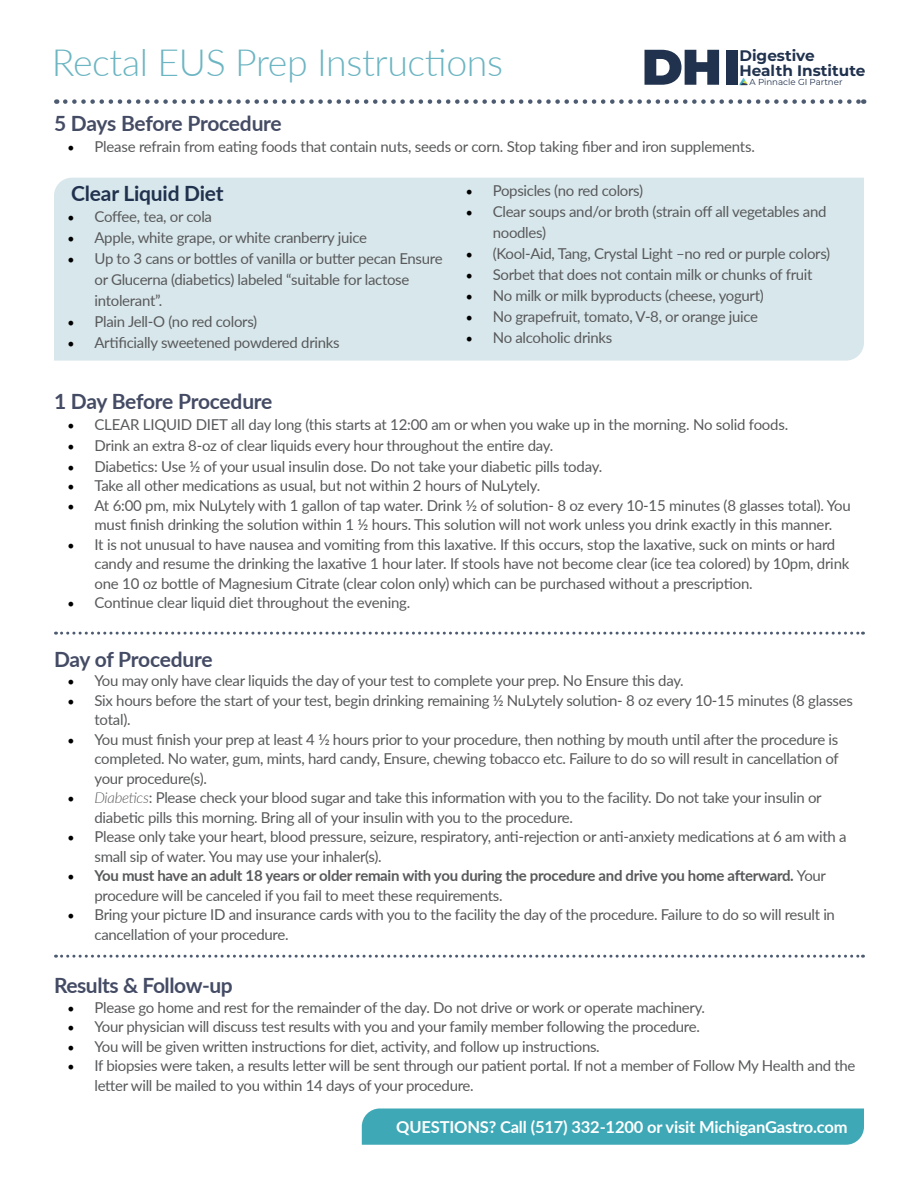
<style>
.page{position:relative;width:918px;height:1188px;background:#fff}
.page>*{position:absolute;margin:0;border:0;box-sizing:border-box;transform-origin:0 0}
.t1{font:300 37.5px "Lato";letter-spacing:-.01em;color:#6cb5c2}
.t2{font:700 21px "Lato";letter-spacing:-.02em;color:#444b64}
.t3{font:700 21px "Lato";letter-spacing:-.01em;color:#21324e}
.t4{font:700 16.5px "Lato";letter-spacing:-.01em;color:#fff}
.t5{font:700 15.3px/15px "Montserrat";color:#21324e}
.t6{font:15px/19.5px "Lato";letter-spacing:-.02em;color:#58595b}
.t7{font:700 15px/19.5px "Lato";letter-spacing:-.02em;color:#58595b}
.t8{font:8.7px "Montserrat";color:#21324e}
.s1{font-family:"Minion Pro";font-size:18px;color:#000}
.s2{font-weight:300;font-style:italic}
.s3{font-family:"Minion Pro";font-weight:400;font-size:18px;color:#000}
.s4{font-weight:400}
</style>
<div class="page">
<div style="left:362px;top:1108px;width:502px;height:37px;background:#3ea8b6"></div>
<div style="left:54px;top:178px;width:810px;height:183px;background:#d8e7eb"></div>
<svg style="left:645px;top:50px;width:74px;height:35px"></svg>
<div style="left:726px;top:50px;width:12px;height:35px;background:#21324e"></div>
<svg style="left:740px;top:78px;width:8px;height:8px"></svg>
<svg style="left:56px;top:632px;width:807px;height:3px"></svg>
<svg style="left:56px;top:955px;width:807px;height:3px"></svg>
<svg style="left:65px;top:99px;width:799px;height:5px"></svg>
<h1 class="t1" style="left:52px;top:37px;width:453px">Rectal EUS Prep Instructions</h1>
<p class="t5" style="left:739px;top:47px;width:127px">Digestive<br>Health Institute</p>
<p class="t8" style="left:750px;top:76px;width:95px">A Pinnacle GI Partner</p>
<h2 class="t2" style="left:54px;top:108px;width:229px">5 Days Before Procedure</h2>
<p class="t6" style="left:68px;top:137px;width:689px"><span class="s1">•</span> Please refrain from eating foods that contain nuts, seeds or corn. Stop taking fiber and iron supplements.</p>
<h2 class="t3" style="left:71px;top:178px;width:154px">Clear Liquid Diet</h2>
<p class="t6" style="left:68px;top:206px;width:146px"><span class="s1">•</span> Coffee, tea, or cola</p>
<p class="t6" style="left:68px;top:227px;width:301px"><span class="s1">•</span> Apple, white grape, or white cranberry juice</p>
<p class="t6" style="left:94px;top:248px;width:350px;line-height:21px;text-indent:-27px"><span class="s1">•</span> Up to 3 cans or bottles of vanilla or butter pecan Ensure or Glucerna (diabetics) labeled “suitable for lactose intolerant”.</p>
<p class="t6" style="left:68px;top:311px;width:191px"><span class="s1">•</span> Plain Jell-O (no red colors)</p>
<p class="t6" style="left:68px;top:332px;width:274px"><span class="s1">•</span> Artificially sweetened powdered drinks</p>
<p class="t6" style="left:466px;top:181px;width:179px"><span class="s1">•</span> Popsicles (no red colors)</p>
<p class="t6" style="left:493px;top:201px;width:335px;line-height:21px;text-indent:-27px"><span class="s1">•</span> Clear soups and/or broth (strain off all vegetables and noodles)</p>
<p class="t6" style="left:466px;top:244px;width:366px"><span class="s1">•</span> (Kool-Aid, Tang, Crystal Light –no red or purple colors)</p>
<p class="t6" style="left:466px;top:265px;width:348px"><span class="s1">•</span> Sorbet that does not contain milk or chunks of fruit</p>
<p class="t6" style="left:466px;top:286px;width:300px"><span class="s1">•</span> No milk or milk byproducts (cheese, yogurt)</p>
<p class="t6" style="left:466px;top:307px;width:294px"><span class="s1">•</span> No grapefruit, tomato, V-8, or orange juice</p>
<p class="t6" style="left:466px;top:328px;width:148px"><span class="s1">•</span> No alcoholic drinks</p>
<h2 class="t2" style="left:54px;top:386px;width:220px">1 Day Before Procedure</h2>
<p class="t6" style="left:68px;top:414px;width:722px"><span class="s1">•</span> CLEAR LIQUID DIET all day long (this starts at 12:00 am or when you wake up in the morning. No solid foods.</p>
<p class="t6" style="left:68px;top:435px;width:487px"><span class="s1">•</span> Drink an extra 8-oz of clear liquids every hour throughout the entire day.</p>
<p class="t6" style="left:68px;top:456px;width:536px"><span class="s1">•</span> Diabetics: Use ½ of your usual insulin dose. Do not take your diabetic pills today.</p>
<p class="t6" style="left:68px;top:475px;width:474px"><span class="s1">•</span> Take all other medications as usual, but not within 2 hours of NuLytely.</p>
<p class="t6" style="left:68px;top:495px;width:785px;text-align:center"><span class="s1">•</span> At 6:00 pm, mix NuLytely with 1 gallon of tap water. Drink 1/2 of solution- 8 oz every 10-15 minutes (8 glasses total). You must finish drinking the solution within 1 ½ hours. This solution will not work unless you drink exactly in this manner.</p>
<p class="t6" style="left:94px;top:534px;width:756px;text-indent:-27px"><span class="s1">•</span> It is not unusual to have nausea and vomiting from this laxative. If this occurs, stop the laxative, suck on mints or hard candy and resume the drinking the laxative 1 hour later. If stools have not become clear (ice tea colored) by 10pm, drink one 10 oz bottle of Magnesium Citrate (clear colon only) which can be purchased without a prescription.</p>
<p class="t6" style="left:68px;top:592px;width:344px"><span class="s1">•</span> Continue clear liquid diet throughout the evening.</p>
<h2 class="t2" style="left:54px;top:644px;width:160px">Day of Procedure</h2>
<p class="t6" style="left:68px;top:670px;width:618px"><span class="s1">•</span> You may only have clear liquids the day of your test to complete your prep. No Ensure this day.</p>
<p class="t6" style="left:94px;top:690px;width:760px;text-indent:-27px"><span class="s1">•</span> Six hours before the start of your test, begin drinking remaining ½ NuLytely solution- 8 oz every 10-15 minutes (8 glasses total).</p>
<p class="t6" style="left:94px;top:729px;width:746px;text-align:justify;text-indent:-27px"><span class="s1">•</span> You must finish your prep at least 4 1/2 hours prior to your procedure, then nothing by mouth until after the procedure is completed. No water, gum, mints, hard candy, Ensure, chewing tobacco etc. Failure to do so will result in cancellation of your procedure(s).</p>
<p class="t6" style="left:94px;top:787px;width:729px;text-indent:-27px"><span class="s1">•</span> <span class="s2">Diabetics</span>: Please check your blood sugar and take this information with you to the facility. Do not take your insulin or diabetic pills this morning. Bring all of your insulin with you to the procedure.</p>
<p class="t6" style="left:94px;top:826px;width:754px;text-indent:-27px"><span class="s1">•</span> Please only take your heart, blood pressure, seizure, respiratory, anti-rejection or anti-anxiety medications at 6 am with a small sip of water. You may use your inhaler(s).</p>
<p class="t7" style="left:94px;top:865px;width:733px;text-indent:-27px"><span class="s3">•</span> You must have an adult 18 years or older remain with you during the procedure and drive you home afterward. <span class="s4">Your procedure will be canceled if you fail to meet these requirements.</span></p>
<p class="t6" style="left:94px;top:904px;width:742px;text-indent:-27px"><span class="s1">•</span> Bring your picture ID and insurance cards with you to the facility the day of the procedure. Failure to do so will result in cancellation of your procedure.</p>
<h2 class="t2" style="left:54px;top:970px;width:180px">Results &amp; Follow-up</h2>
<p class="t6" style="left:68px;top:997px;width:639px"><span class="s1">•</span> Please go home and rest for the remainder of the day. Do not drive or work or operate machinery.</p>
<p class="t6" style="left:68px;top:1017px;width:634px"><span class="s1">•</span> Your physician will discuss test results with you and your family member following the procedure.</p>
<p class="t6" style="left:68px;top:1036px;width:534px"><span class="s1">•</span> You will be given written instructions for diet, activity, and follow up instructions.</p>
<p class="t6" style="left:94px;top:1056px;width:762px;text-indent:-27px"><span class="s1">•</span> If biopsies were taken, a results letter will be sent through our patient portal. If not a member of Follow My Health and the letter will be mailed to you within 14 days of your procedure.</p>
<p class="t4" style="left:396px;top:1115px;width:453px">QUESTIONS? Call (517) 332-1200 or visit MichiganGastro.com</p>
</div>
